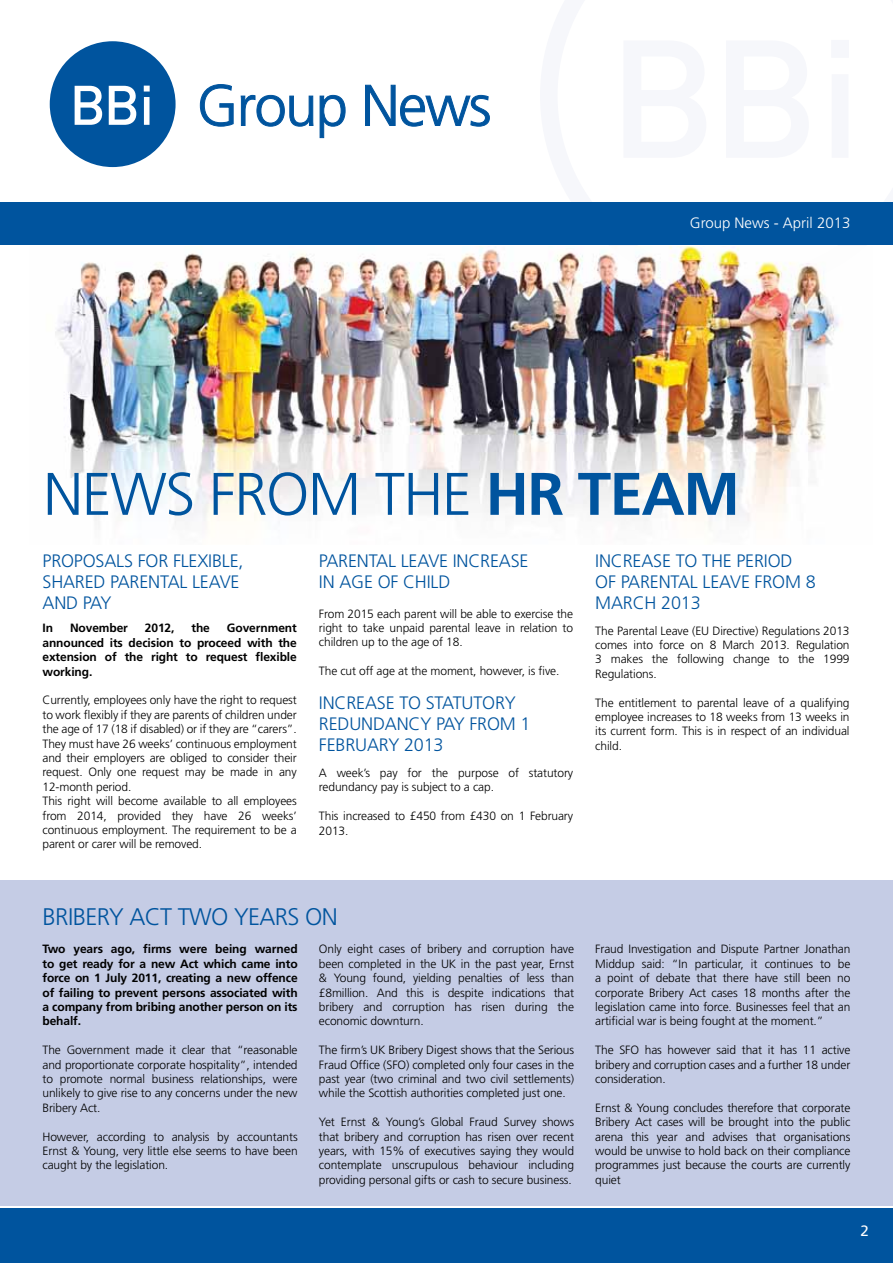
<style>
.page{position:relative;width:893px;height:1263px;background:#fff}
.page>*{position:absolute;margin:0;border:0;box-sizing:border-box;transform-origin:0 0}
.t1{font:300 60px "Frutiger";color:#00549e}
.t2{font:700 60px "Frutiger";color:#00549e}
.t3{font:300 24px "Frutiger";color:#00549e}
.t4{font:300 18px "Frutiger";letter-spacing:-.01em;color:#00549e}
.t5{font:300 15px "Frutiger";color:#fff}
.t6{font:15px "Frutiger";color:#fff}
.t7{font:300 12px/14.4px "Frutiger";letter-spacing:-.01em;color:#000;text-align:justify}
.t8{font:700 12px/14.4px "Frutiger";letter-spacing:-.01em;color:#000;text-align:justify}
</style>
<div class="page">
<div style="left:0;top:880px;width:893px;height:325px;background:#c5cce5"></div>
<img style="left:55px;top:247px;width:784px;height:280px">
<svg style="left:50px;top:41px;width:126px;height:126px"></svg>
<svg style="left:200px;top:84px;width:34px;height:43px"></svg>
<svg style="left:240px;top:95px;width:106px;height:43px"></svg>
<svg style="left:365px;top:84px;width:125px;height:43px"></svg>
<div style="left:0;top:202px;width:893px;height:42px;background:#00549e"></div>
<div style="left:0;top:1209px;width:893px;height:54px;background:#00549e"></div>
<p class="t5" style="left:690px;top:214px;width:162px">Group News - April 2013</p>
<h1 class="t1" style="left:43px;top:460px;width:75px">News</h1>
<h1 class="t1" style="left:209px;top:460px;width:37px">from</h1>
<h1 class="t1" style="left:375px;top:460px;width:32px">the</h1>
<h1 class="t2" style="left:486px;top:459px;width:256px">HR Team</h1>
<h3 class="t4" style="left:43px;top:550px;width:20px">Proposals</h3>
<h3 class="t4" style="left:138px;top:550px;width:11px">for</h3>
<h3 class="t4" style="left:173px;top:550px;width:44px">flexible</h3>
<h3 class="t4" style="left:239px;top:550px;width:7px">,</h3>
<h3 class="t4" style="left:43px;top:571px;width:12px">shared</h3>
<h3 class="t4" style="left:110px;top:571px;width:11px">parental</h3>
<h3 class="t4" style="left:192px;top:571px;width:46px">leave</h3>
<h3 class="t4" style="left:43px;top:592px;width:13px">and</h3>
<h3 class="t4" style="left:83px;top:592px;width:11px">pay</h3>
<p class="t8" style="left:43px;top:621px;width:12px">In</p>
<p class="t8" style="left:70px;top:621px;width:59px">November</p>
<p class="t8" style="left:145px;top:621px;width:31px">2012,</p>
<p class="t8" style="left:192px;top:621px;width:20px">the</p>
<p class="t8" style="left:43px;top:621px;width:256px;text-indent:184px">Government announced its decision to proceed with the extension of the right to request flexible working.</p>
<p class="t7" style="left:43px;top:693px;width:256px;text-align:left">Currently, employees only have the right to request to work flexibly if they are parents of children under the age of 17 (18 if disabled) or if they are “carers”.<br>They must have 26 weeks’ continuous employment and their employers are obliged to consider their request. Only one request may be made in any 12-month period.<br>This right will become available to all employees from 2014, provided they have 26 weeks’ continuous employment. The requirement to be a parent or carer will be removed.</p>
<h3 class="t4" style="left:319px;top:550px;width:19px">Parental</h3>
<h3 class="t4" style="left:401px;top:550px;width:67px">Leave Increase</h3>
<h3 class="t4" style="left:319px;top:571px;width:33px">in age</h3>
<h3 class="t4" style="left:378px;top:571px;width:36px">of child</h3>
<p class="t7" style="left:319px;top:606px;width:256px">From 2015 each parent will be able to exercise the right to take unpaid parental leave in relation to children up to the age of 18.</p>
<p class="t7" style="left:319px;top:664px;width:242px">The cut off age at the moment, however, is five.</p>
<h3 class="t4" style="left:319px;top:693px;width:15px">Increase</h3>
<h3 class="t4" style="left:399px;top:693px;width:38px">to statutory</h3>
<h3 class="t4" style="left:319px;top:714px;width:13px">redundancy</h3>
<h3 class="t4" style="left:436px;top:714px;width:11px">pay</h3>
<h3 class="t4" style="left:469px;top:714px;width:12px">from</h3>
<h3 class="t4" style="left:520px;top:714px;width:12px">1</h3>
<h3 class="t4" style="left:319px;top:735px;width:19px">February</h3>
<h3 class="t4" style="left:404px;top:735px;width:41px">2013</h3>
<p class="t7" style="left:319px;top:766px;width:256px">A week’s pay for the purpose of statutory redundancy pay is subject to a cap.</p>
<p class="t7" style="left:319px;top:809px;width:256px">This increased to £450 from £430 on 1 February<br>2013.</p>
<h3 class="t4" style="left:595px;top:551px;width:15px">Increase</h3>
<h3 class="t4" style="left:676px;top:551px;width:37px">to the</h3>
<h3 class="t4" style="left:736px;top:551px;width:10px">period</h3>
<h3 class="t4" style="left:595px;top:572px;width:36px">of parental</h3>
<h3 class="t4" style="left:703px;top:572px;width:64px">leavefrom</h3>
<h3 class="t4" style="left:806px;top:572px;width:12px">8</h3>
<h3 class="t4" style="left:595px;top:593px;width:28px">March</h3>
<h3 class="t4" style="left:661px;top:593px;width:41px">2013</h3>
<p class="t7" style="left:595px;top:623px;width:256px">The Parental Leave (EU Directive) Regulations 2013 comes into force on 8 March 2013. Regulation 3 makes the following change to the 1999<br>Regulations.</p>
<p class="t7" style="left:595px;top:695px;width:256px">The entitlement to parental leave of a qualifying employee increases to 18 weeks from 13 weeks in its current form. This is in respect of an individual child.</p>
<h2 class="t3" style="left:43px;top:903px;width:13px">bribery</h2>
<h2 class="t3" style="left:129px;top:903px;width:16px">act</h2>
<h2 class="t3" style="left:178px;top:903px;width:18px">two</h2>
<h2 class="t3" style="left:234px;top:903px;width:14px">years</h2>
<h2 class="t3" style="left:305px;top:903px;width:16px">on</h2>
<p class="t8" style="left:43px;top:942px;width:257px">Two years ago, firms were being warned to get ready for a new Act which came into force on 1 July 2011, creating a new offence of failing to prevent persons associated with a company from bribing another person on its behalf.</p>
<p class="t7" style="left:43px;top:1043px;width:257px">The Government made it clear that “reasonable and proportionate corporate hospitality”, intended to promote normal business relationships, were unlikely to give rise to any concerns under the new Bribery Act.</p>
<p class="t7" style="left:43px;top:1129px;width:257px">However, according to analysis by accountants Ernst &amp; Young, very little else seems to have been caught by the legislation.</p>
<p class="t7" style="left:319px;top:942px;width:257px">Only eight cases of bribery and corruption have been completed in the UK in the past year, Ernst &amp; Young found, yielding penalties of less than £8million. And this is despite indications that bribery and corruption has risen during the economic downturn.</p>
<p class="t7" style="left:319px;top:1043px;width:257px">The firm’s UK Bribery Digest shows that the Serious Fraud Office (SFO) completed only four cases in the past year (two criminal and two civil settlements) while the Scottish authorities completed just one.</p>
<p class="t7" style="left:319px;top:1115px;width:257px">Yet Ernst &amp; Young’s Global Fraud Survey shows that bribery and corruption has risen over recent years, with 15% of executives saying they would contemplate unscrupulous behaviour including providing personal gifts or cash to secure business.</p>
<p class="t7" style="left:595px;top:942px;width:257px">Fraud Investigation and Dispute Partner Jonathan Middup said: “In particular, it continues to be a point of debate that there have still been no corporate Bribery Act cases 18 months after the legislation came into force. Businesses feel that an artificial war is being fought at the moment.”</p>
<p class="t7" style="left:595px;top:1043px;width:257px">The SFO has however said that it has 11 active bribery and corruption cases and a further 18 under consideration.</p>
<p class="t7" style="left:595px;top:1100px;width:257px">Ernst &amp; Young concludes therefore that corporate Bribery Act cases will be brought into the public arena this year and advises that organisations would be unwise to hold back on their compliance programmes just because the courts are currently quiet</p>
<p class="t6" style="left:860px;top:1222px;width:10px">2</p>
</div>
